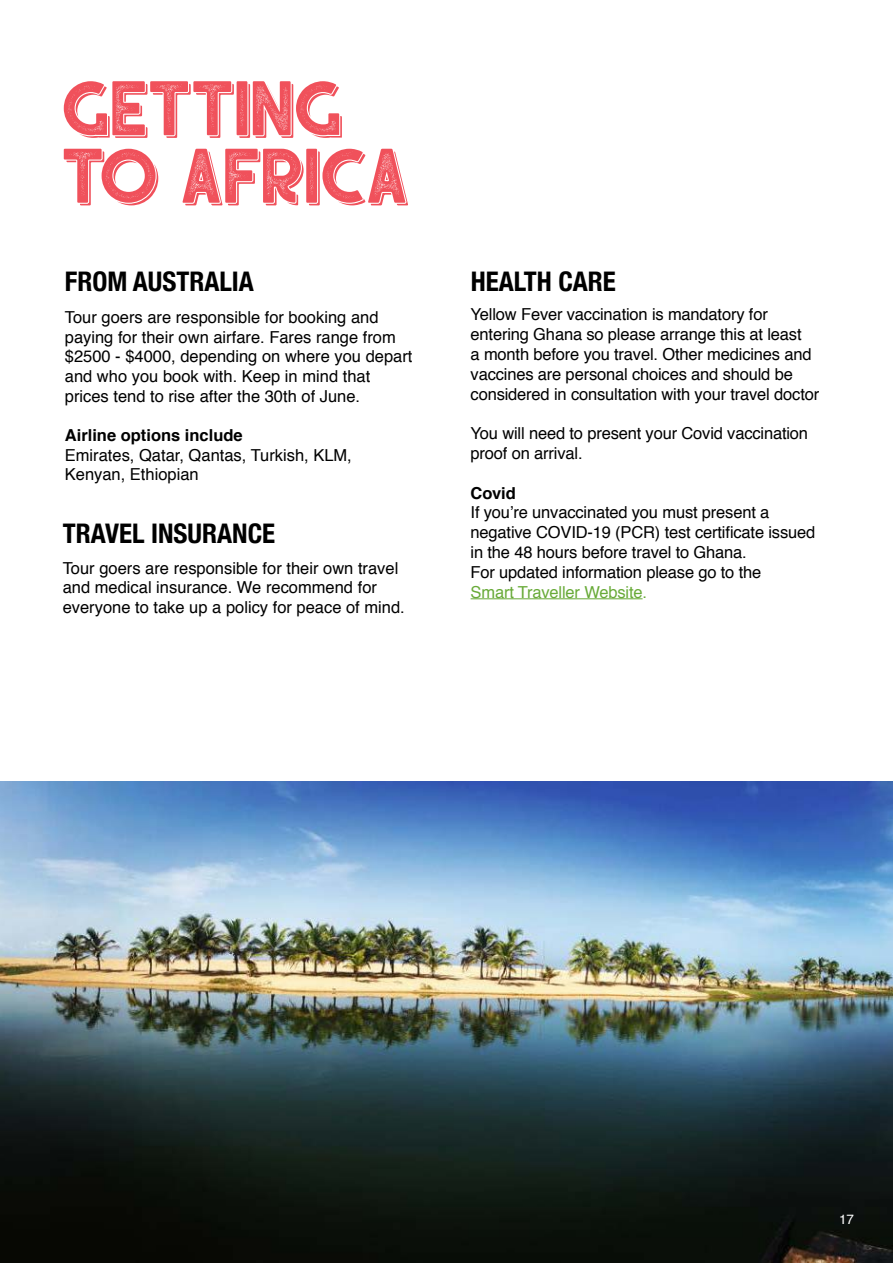
<style>
.page{position:relative;width:893px;height:1263px;background:#fff}
.page>*{position:absolute;margin:0;border:0;box-sizing:border-box;transform-origin:0 0}
.t1{font:108px "Caredrock Shadow 01";color:#f0515b}
.t2{font:700 condensed 27px "Helvetica Neue";color:#000}
.t3{font:16.5px/19.8px "Helvetica";letter-spacing:-.01em;color:#000}
.t4{font:700 16.5px "Helvetica";color:#000}
.t5{font:16.5px "Helvetica";letter-spacing:-.01em;color:#68aa38}
.t6{font:13.5px "Helvetica";color:#fff}
</style>
<div class="page">
<hr style="left:471px;top:598px;width:172px;height:1px;background:#68aa38">
<img style="left:0;top:781px;width:893px;height:482px">
<h1 class="t1" style="left:64px;top:62px;width:282px">GETTING</h1>
<h1 class="t1" style="left:64px;top:129px;width:349px">TO AFRICA</h1>
<h2 class="t2" style="left:65px;top:259px;width:190px">FROM AUSTRALIA</h2>
<p class="t3" style="left:65px;top:308px;width:349px">Tour goers are responsible for booking and paying for their own airfare. Fares range from $2500 - $4000, depending on where you depart and who you book with. Keep in mind that prices tend to rise after the 30th of June.</p>
<p class="t4" style="left:65px;top:422px;width:179px">Airline options include</p>
<p class="t3" style="left:65px;top:445px;width:289px">Emirates, Qatar, Qantas, Turkish, KLM,<br>Kenyan, Ethiopian</p>
<h2 class="t2" style="left:63px;top:510px;width:214px">TRAVEL INSURANCE</h2>
<p class="t3" style="left:63px;top:558px;width:344px">Tour goers are responsible for their own travel and medical insurance. We recommend for everyone to take up a policy for peace of mind.</p>
<h2 class="t2" style="left:471px;top:259px;width:146px">HEALTH CARE</h2>
<p class="t3" style="left:471px;top:305px;width:350px">Yellow Fever vaccination is mandatory for entering Ghana so please arrange this at least<br>a month before you travel. Other medicines and vaccines are personal choices and should be considered in consultation with your travel doctor</p>
<p class="t3" style="left:471px;top:424px;width:339px">You will need to present your Covid vaccination proof on arrival.</p>
<p class="t4" style="left:471px;top:479px;width:47px">Covid</p>
<p class="t3" style="left:471px;top:503px;width:346px">If you’re unvaccinated you must present a negative COVID-19 (PCR) test certificate issued in the 48 hours before travel to Ghana.<br>For updated information please go to the</p>
<p class="t5" style="left:471px;top:579px;width:178px">Smart Traveller Website.</p>
<p class="t6" style="left:839px;top:1209px;width:17px">17</p>
</div>
